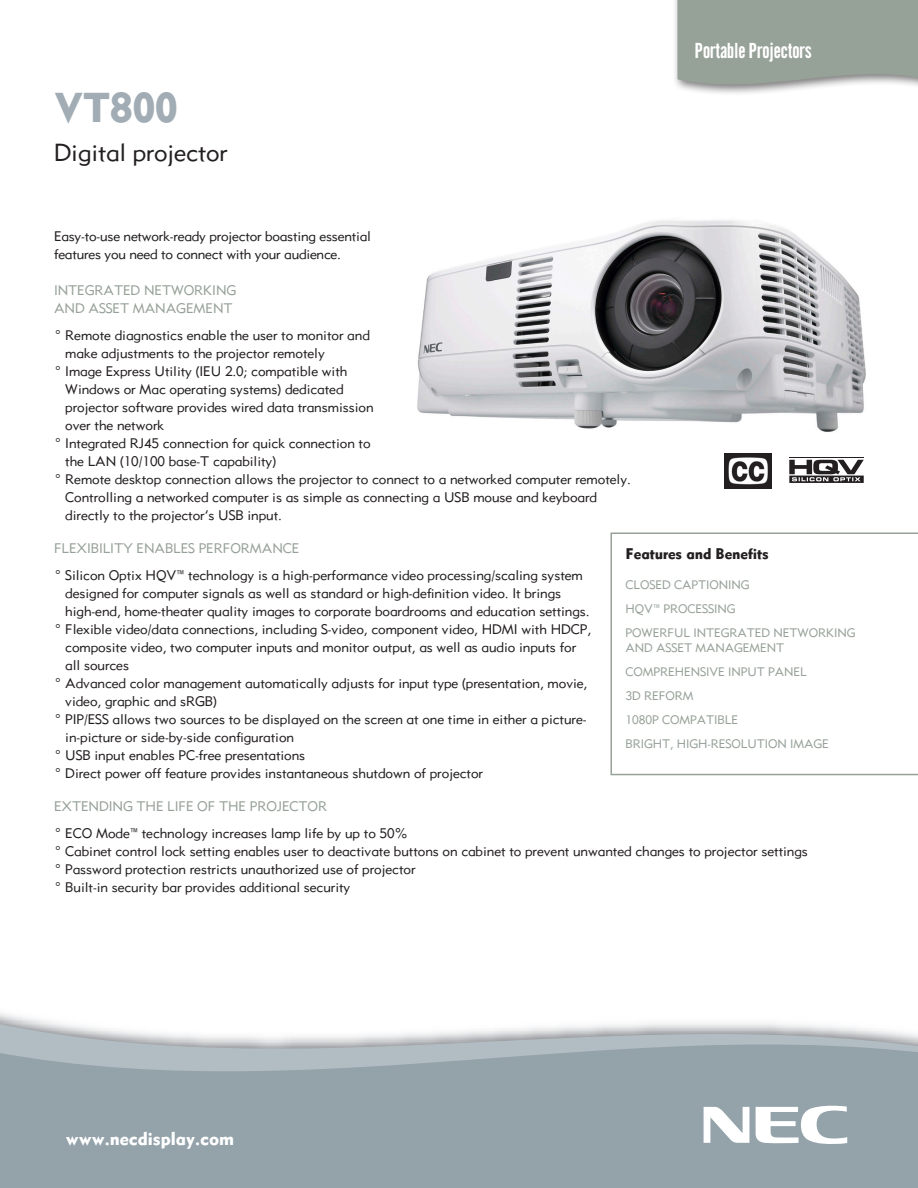
<style>
.page{position:relative;width:918px;height:1188px;background:#fff}
.page>*{position:absolute;margin:0;border:0;box-sizing:border-box;transform-origin:0 0}
.t1{font:40.5px "AT Gothic No 3";color:#a1acb4}
.t2{font:24px "AT Gothic No 2";color:#231f20}
.t3{font:21px "AT Gothic No 1";color:#fff}
.t4{font:18px "AT Gothic No 3";color:#fff}
.t5{font:15px "AT Gothic No 3";color:#231f20}
.t6{font:13.5px/18px "AT Gothic No 2";color:#231f20}
.t7{font:13.5px/18px "AT Gothic No 2";color:#96a198}
.t8{font:12px/15px "AT Gothic No 2";color:#96a198}
</style>
<div class="page">
<img style="left:417px;top:220px;width:449px;height:212px">
<div style="left:672px;top:0;width:246px;height:96px;background:#231f20;opacity:.6"></div>
<svg style="left:677px;top:0;width:241px;height:96px;background:#a2aba4"></svg>
<svg style="left:0;top:1013px;width:918px;height:175px;background:#a5b0b7"></svg>
<svg style="left:704px;top:1107px;width:45px;height:36px"></svg>
<svg style="left:756px;top:1105px;width:91px;height:39px"></svg>
<svg style="left:610px;top:532px;width:308px;height:243px"></svg>
<hr style="left:789px;top:458px;width:75px;height:1px;background:#231f20">
<svg style="left:789px;top:460px;width:75px;height:23px"></svg>
<img style="left:724px;top:454px;width:47px;height:35px">
<p class="t1" style="left:54px;top:83px;width:125px">VT800</p>
<p class="t2" style="left:54px;top:137px;width:175px">Digital projector</p>
<p class="t3" style="left:695px;top:38px;width:118px">Portable Projectors</p>
<p class="t6" style="left:54px;top:227px;width:318px">Easy-to-use network-ready projector boasting essential features you need to connect with your audience.</p>
<p class="t7" style="left:54px;top:281px;width:184px">INTEGRATED NETWORKING<br>AND ASSET MANAGEMENT</p>
<p class="t6" style="left:65px;top:326px;width:306px;text-indent:-11px">° Remote diagnostics enable the user to monitor and make adjustments to the projector remotely</p>
<p class="t6" style="left:65px;top:362px;width:310px;text-indent:-11px">° Image Express Utility (IEU 2.0; compatible with Windows or Mac operating systems) dedicated projector software provides wired data transmission over the network</p>
<p class="t6" style="left:65px;top:434px;width:307px;text-indent:-11px">° Integrated RJ45 connection for quick connection to the LAN (10/100 base-T capability)</p>
<p class="t6" style="left:65px;top:470px;width:567px;text-indent:-11px">° Remote desktop connection allows the projector to connect to a networked computer remotely.<br>Controlling a networked computer is as simple as connecting a USB mouse and keyboard directly to the projector’s USB input.</p>
<p class="t7" style="left:54px;top:539px;width:247px">FLEXIBILITY ENABLES PERFORMANCE</p>
<p class="t6" style="left:65px;top:566px;width:526px;text-indent:-11px">° Silicon Optix HQV™ technology is a high-performance video processing/scaling system designed for computer signals as well as standard or high-definition video. It brings high-end, home-theater quality images to corporate boardrooms and education settings.</p>
<p class="t6" style="left:54px;top:620px;width:539px;text-align:center">° Flexible video/data connections, including S-video, component video, HDMI with HDCP, composite video, two computer inputs and monitor output, as well as audio inputs for</p>
<p class="t6" style="left:65px;top:656px;width:65px">all sources</p>
<p class="t6" style="left:65px;top:674px;width:524px;text-indent:-11px">° Advanced color management automatically adjusts for input type (presentation, movie, video, graphic and sRGB)</p>
<p class="t6" style="left:65px;top:710px;width:523px;text-indent:-11px">° PIP/ESS allows two sources to be displayed on the screen at one time in either a picture&shy;in-picture or side-by-side configuration</p>
<p class="t6" style="left:54px;top:746px;width:253px">° USB input enables PC-free presentations</p>
<p class="t6" style="left:54px;top:764px;width:431px">° Direct power off feature provides instantaneous shutdown of projector</p>
<p class="t7" style="left:54px;top:797px;width:275px">EXTENDING THE LIFE OF THE PROJECTOR</p>
<p class="t6" style="left:54px;top:824px;width:356px">° ECO Mode™ technology increases lamp life by up to 50%</p>
<p class="t6" style="left:54px;top:842px;width:755px">° Cabinet control lock setting enables user to deactivate buttons on cabinet to prevent unwanted changes to projector settings</p>
<p class="t6" style="left:54px;top:860px;width:363px">° Password protection restricts unauthorized use of projector</p>
<p class="t6" style="left:54px;top:878px;width:298px">° Built-in security bar provides additional security</p>
<p class="t5" style="left:626px;top:544px;width:145px">Features and Benefits</p>
<p class="t8" style="left:626px;top:577px;width:126px">CLOSED CAPTIONING</p>
<p class="t8" style="left:626px;top:601px;width:112px">HQV™ PROCESSING</p>
<p class="t8" style="left:626px;top:625px;width:232px">POWERFUL INTEGRATED NETWORKING<br>AND ASSET MANAGEMENT</p>
<p class="t8" style="left:626px;top:664px;width:183px">COMPREHENSIVE INPUT PANEL</p>
<p class="t8" style="left:626px;top:688px;width:70px">3D REFORM</p>
<p class="t8" style="left:626px;top:712px;width:114px">1080P COMPATIBLE</p>
<p class="t8" style="left:626px;top:736px;width:205px">BRIGHT, HIGH-RESOLUTION IMAGE</p>
<h3 class="t4" style="left:66px;top:1127px;width:170px">www.necdisplay.com</h3>
</div>
